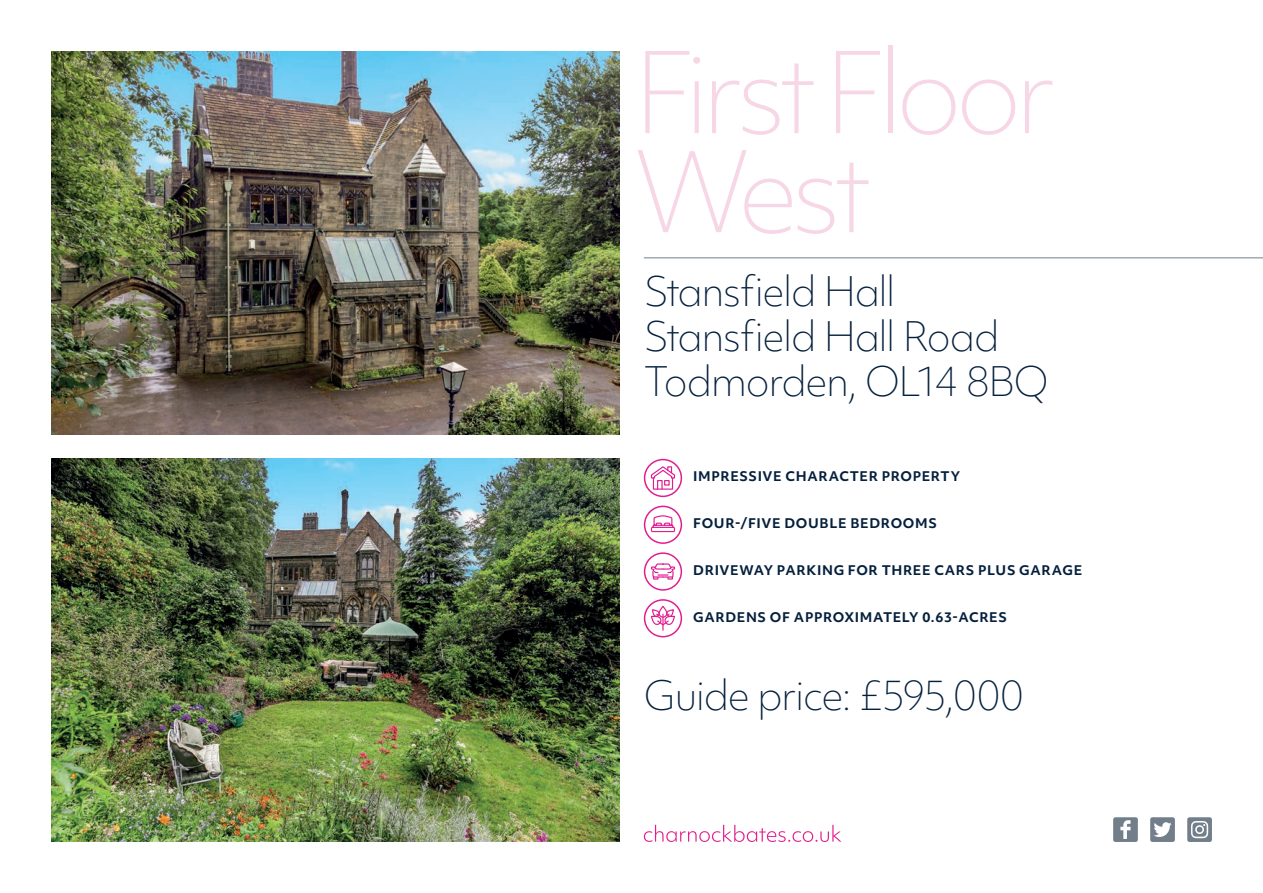
<style>
.page{position:relative;width:1263px;height:893px;background:#fff}
.page>*{position:absolute;margin:0;border:0;box-sizing:border-box;transform-origin:0 0}
.t1{font:100 108px/99px "Objektiv Mk 1";letter-spacing:-.07em;color:#f7d6e5}
.t2{font:100 39px/45px "Objektiv Mk 1";letter-spacing:-.035em;color:#05203d}
.t3{font:700 12.75px "Objektiv Mk 1";letter-spacing:.05em;color:#05203d}
</style>
<div class="page">
<img style="left:51px;top:51px;width:568px;height:383px">
<div style="left:653px;top:477px;width:20px;height:13px;border:1px solid #e21d90"></div>
<div style="left:657px;top:480px;width:6px;height:10px;border:1px solid #e21d90"></div>
<svg style="left:650px;top:465px;width:26px;height:21px"></svg>
<div style="left:644px;top:459px;width:38px;height:38px;border:2px solid #e21d90;border-radius:50%"></div>
<svg style="left:650px;top:515px;width:26px;height:18px"></svg>
<div style="left:644px;top:506px;width:38px;height:38px;border:2px solid #e21d90;border-radius:50%"></div>
<svg style="left:650px;top:563px;width:26px;height:17px"></svg>
<div style="left:644px;top:552px;width:38px;height:39px;border:2px solid #e21d90;border-radius:50%"></div>
<div style="left:658px;top:606px;width:9px;height:12px;border:1px solid #e21d90;border-radius:4px"></div>
<svg style="left:651px;top:610px;width:24px;height:20px"></svg>
<div style="left:644px;top:599px;width:38px;height:38px;border:2px solid #e21d90;border-radius:50%"></div>
<hr style="left:644px;top:257px;width:619px;height:1px;background:#727f8a">
<div style="left:1150px;top:817px;width:25px;height:25px;background:#727f8a;border-radius:2px"></div>
<svg style="left:1154px;top:822px;width:17px;height:15px"></svg>
<div style="left:1113px;top:817px;width:25px;height:25px;background:#727f8a;border-radius:2px"></div>
<svg style="left:1120px;top:820px;width:10px;height:19px"></svg>
<div style="left:1187px;top:817px;width:25px;height:25px;background:#727f8a;border-radius:2px"></div>
<svg style="left:1191px;top:821px;width:17px;height:17px"></svg>
<svg style="left:644px;top:825px;width:197px;height:17px"></svg>
<img style="left:51px;top:459px;width:568px;height:383px">
<h1 class="t1" style="left:633px;top:43px;width:424px">First Floor<br>West</h1>
<h2 class="t2" style="left:644px;top:269px;width:406px">Stansfield Hall<br>Stansfield Hall Road<br>Todmorden, OL14 8BQ</h2>
<p class="t3" style="left:693px;top:467px;width:268px">IMPRESSIVE CHARACTER PROPERTY</p>
<p class="t3" style="left:693px;top:514px;width:245px">FOUR-/FIVE DOUBLE BEDROOMS</p>
<p class="t3" style="left:693px;top:561px;width:391px">DRIVEWAY PARKING FOR THREE CARS PLUS GARAGE</p>
<p class="t3" style="left:693px;top:608px;width:315px">GARDENS OF APPROXIMATELY 0.63-ACRES</p>
<h2 class="t2" style="left:644px;top:673px;width:382px">Guide price: £595,000</h2>
</div>
